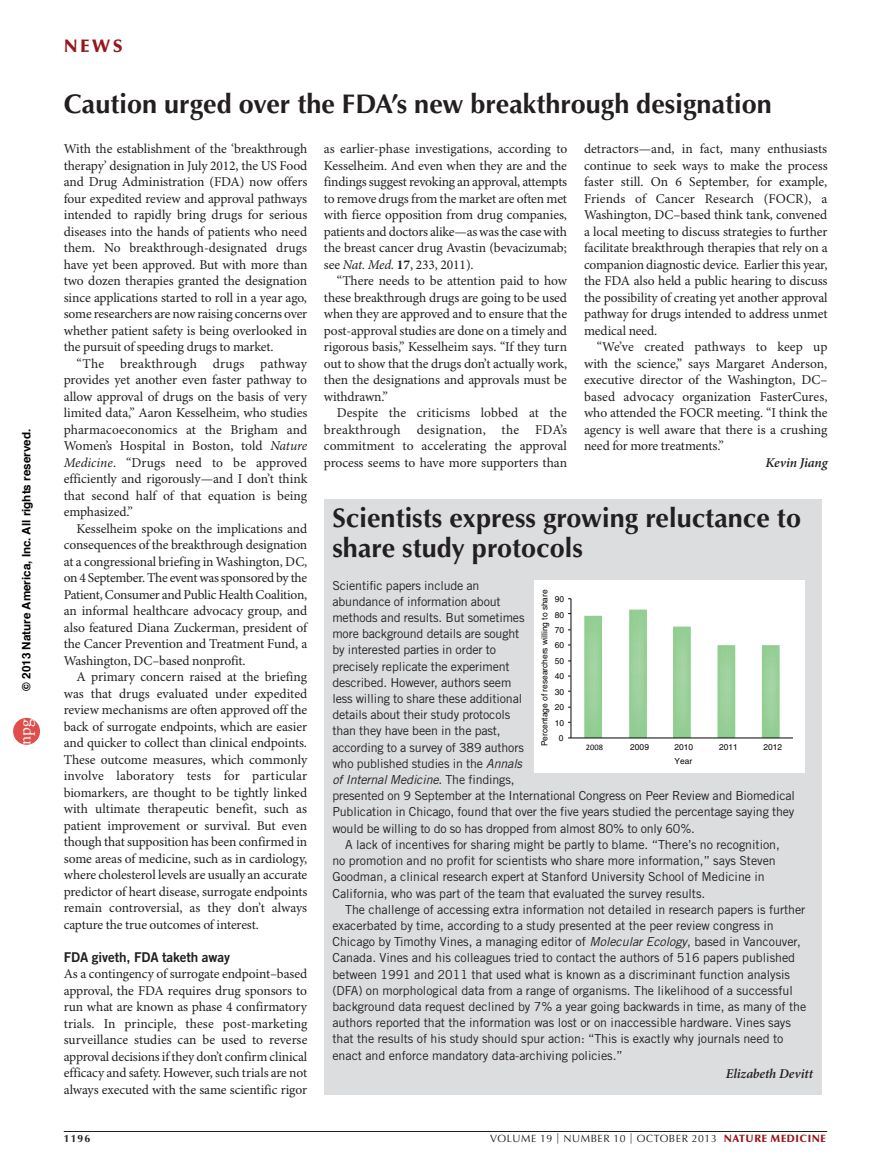
<style>
.page{position:relative;width:891px;height:1175px;background:#fff}
.page>*{position:absolute;margin:0;border:0;box-sizing:border-box;transform-origin:0 0}
.HEAD_news_bold{font:700 27px/30px "Optima LT Std";color:#231f20}
.z-HEADER_follow{font:900 18px "Optima LT Std";color:#961619}
.t1{font:17.4px "Adobe Garamond Pro";color:#fff}
.TEXT_body_news_NOBRE{font:13.5px/16.5px "Minion Pro";letter-spacing:-.01em;color:#231f20;text-align:justify}
.TEXT_FIRST_news_NO_B{font:13.5px/16.5px "Minion Pro";letter-spacing:-.01em;color:#231f20;text-align:justify}
.AUTHOR_news{font:italic 600 13.5px "Minion Pro";letter-spacing:-.005em;color:#231f20}
.SUBHEAD{font:13.5px "Trade Gothic LT Std Bd 2";letter-spacing:-.01em;color:#231f20}
.BOX_text_body{font:12.45px/16.2px "Trade Gothic LT Std";letter-spacing:-.005em;color:#231f20}
.BOX_text_first{font:12.45px/16.2px "Trade Gothic LT Std";letter-spacing:-.015em;color:#231f20}
.t2{font:700 11.7px "Helvetica";color:#000}
.t3{font:10.5px "Optima LT Std";letter-spacing:.05em;color:#231f20}
.t4{font:700 10.5px "Optima LT Std";color:#231f20}
.t5{font:8.4px "Helvetica LT Std";color:#050504}
.t6{font:8.4px "Calibri";color:#050504}
.s1{font-style:italic}
.s2{font-weight:700}
.s3{font-weight:900;color:#961619}
</style>
<div class="page">
<hr style="left:64px;top:1131px;width:763px;height:1px;background:#231f20">
<div style="left:324px;top:499px;width:498px;height:595px;background:#dcdddf"></div>
<div style="left:535px;top:580px;width:270px;height:193px;background:#fff"></div>
<hr style="left:571px;top:598px;width:1px;height:140px;background:#050504">
<svg style="left:584px;top:616px;width:18px;height:121px;background:#99d099"></svg>
<svg style="left:629px;top:609px;width:18px;height:128px;background:#99d099"></svg>
<svg style="left:673px;top:626px;width:18px;height:111px;background:#99d099"></svg>
<svg style="left:718px;top:645px;width:17px;height:92px;background:#98cf98"></svg>
<svg style="left:762px;top:645px;width:18px;height:92px;background:#9ad09a"></svg>
<hr style="left:568px;top:737px;width:225px;height:1px;background:#050504">
<div style="left:13px;top:718px;width:27px;height:26px;background:#df4e4a;border-radius:50%"></div>
<p class="t2" style="left:17px;top:690px;width:263px;rotate:-90deg">© 2013 Nature America, Inc. All rights reserved.</p>
<p class="t1" style="left:14px;top:744px;width:28px;rotate:-90deg">npg</p>
<p class="z-HEADER_follow" style="left:64px;top:36px;width:61px">NEWS</p>
<p class="HEAD_news_bold" style="left:64px;top:90px;width:710px">Caution urged over the FDA’s new breakthrough designation</p>
<p class="TEXT_FIRST_news_NO_B" style="left:64px;top:141px;width:245px">With the establishment of the ‘breakthrough therapy’ designation in July 2012, the US Food and Drug Administration (FDA) now offers four expedited review and approval pathways intended to rapidly bring drugs for serious diseases into the hands of patients who need them. No breakthrough-designated drugs have yet been approved. But with more than two dozen therapies granted the designation since applications started to roll in a year ago, some researchers are now raising concerns over whether patient safety is being overlooked in the pursuit of speeding drugs to market.</p>
<p class="TEXT_body_news_NOBRE" style="left:64px;top:356px;width:245px;text-indent:13px">“The breakthrough drugs pathway provides yet another even faster pathway to allow approval of drugs on the basis of very limited data,” Aaron Kesselheim, who studies pharmacoeconomics at the Brigham and Women’s Hospital in Boston, told <span class="s1">Nature Medicine</span>. “Drugs need to be approved efficiently and rigorously—and I don’t think that second half of that equation is being emphasized.”</p>
<p class="TEXT_body_news_NOBRE" style="left:64px;top:521px;width:245px;text-indent:13px">Kesselheim spoke on the implications and consequences of the breakthrough designation at a congressional briefing in Washington, DC, on 4 September. The event was sponsored by the Patient, Consumer and Public Health Coalition, an informal healthcare advocacy group, and also featured Diana Zuckerman, president of the Cancer Prevention and Treatment Fund, a Washington, DC–based nonprofit.</p>
<p class="TEXT_body_news_NOBRE" style="left:64px;top:669px;width:245px;text-indent:13px">A primary concern raised at the briefing was that drugs evaluated under expedited review mechanisms are often approved off the back of surrogate endpoints, which are easier and quicker to collect than clinical endpoints.<br>These outcome measures, which commonly involve laboratory tests for particular biomarkers, are thought to be tightly linked with ultimate therapeutic benefit, such as patient improvement or survival. But even though that supposition has been confirmed in some areas of medicine, such as in cardiology, where cholesterol levels are usually an accurate predictor of heart disease, surrogate endpoints remain controversial, as they don’t always capture the true outcomes of interest.</p>
<p class="SUBHEAD" style="left:64px;top:948px;width:168px">FDA giveth, FDA taketh away</p>
<p class="TEXT_FIRST_news_NO_B" style="left:64px;top:966px;width:245px">As a contingency of surrogate endpoint–based approval, the FDA requires drug sponsors to run what are known as phase 4 confirmatory trials. In principle, these post-marketing surveillance studies can be used to reverse approval decisions if they don’t confirm clinical efficacy and safety. However, such trials are not always executed with the same scientific rigor</p>
<p class="TEXT_body_news_NOBRE" style="left:584px;top:141px;width:245px">detractors—and, in fact, many enthusiasts continue to seek ways to make the process faster still. On 6 September, for example, Friends of Cancer Research (FOCR), a Washington, DC–based think tank, convened a local meeting to discuss strategies to further facilitate breakthrough therapies that rely on a companion diagnostic device. Earlier this year, the FDA also held a public hearing to discuss the possibility of creating yet another approval pathway for drugs intended to address unmet medical need.</p>
<p class="TEXT_body_news_NOBRE" style="left:584px;top:339px;width:245px;text-indent:13px">“We’ve created pathways to keep up with the science,” says Margaret Anderson, executive director of the Washington, DC– based advocacy organization FasterCures, who attended the FOCR meeting. “I think the agency is well aware that there is a crushing need for more treatments.”</p>
<p class="AUTHOR_news" style="left:765px;top:454px;width:64px">Kevin Jiang</p>
<p class="TEXT_FIRST_news_NO_B" style="left:324px;top:141px;width:245px">as earlier-phase investigations, according to Kesselheim. And even when they are and the findings suggest revoking an approval, attempts to remove drugs from the market are often met with fierce opposition from drug companies, patients and doctors alike—as was the case with the breast cancer drug Avastin (bevacizumab; see <span class="s1">Nat. Med.</span> <span class="s2">17</span>, 233, 2011).</p>
<p class="TEXT_body_news_NOBRE" style="left:324px;top:273px;width:245px;text-indent:13px">“There needs to be attention paid to how these breakthrough drugs are going to be used when they are approved and to ensure that the post-approval studies are done on a timely and rigorous basis,” Kesselheim says. “If they turn out to show that the drugs don’t actually work, then the designations and approvals must be withdrawn.”</p>
<p class="TEXT_body_news_NOBRE" style="left:324px;top:405px;width:245px;text-indent:13px">Despite the criticisms lobbed at the breakthrough designation, the FDA’s commitment to accelerating the approval process seems to have more supporters than</p>
<p class="HEAD_news_bold" style="left:332px;top:503px;width:470px">Scientists express growing reluctance to share study protocols</p>
<p class="BOX_text_first" style="left:332px;top:577px;width:464px">Scientific papers include an<br>abundance of information about<br>methods and results. But sometimes<br>more background details are sought<br>by interested parties in order to<br>precisely replicate the experiment<br>described. However, authors seem<br>less willing to share these additional<br>details about their study protocols<br>than they have been in the past,<br>according to a survey of 389 authors<br>who published studies in the <span class="s1">Annals<br>of Internal Medicine</span>. The findings,<br>presented on 9 September at the International Congress on Peer Review and Biomedical Publication in Chicago, found that over the five years studied the percentage saying they would be willing to do so has dropped from almost 80% to only 60%.</p>
<p class="BOX_text_body" style="left:332px;top:836px;width:449px;text-indent:13px">A lack of incentives for sharing might be partly to blame. “There’s no recognition, no promotion and no profit for scientists who share more information,” says Steven Goodman, a clinical research expert at Stanford University School of Medicine in California, who was part of the team that evaluated the survey results.</p>
<p class="BOX_text_body" style="left:332px;top:901px;width:475px;text-indent:13px">The challenge of accessing extra information not detailed in research papers is further exacerbated by time, according to a study presented at the peer review congress in Chicago by Timothy Vines, a managing editor of <span class="s1">Molecular Ecology</span>, based in Vancouver, Canada. Vines and his colleagues tried to contact the authors of 516 papers published between 1991 and 2011 that used what is known as a discriminant function analysis (DFA) on morphological data from a range of organisms. The likelihood of a successful background data request declined by 7% a year going backwards in time, as many of the authors reported that the information was lost or on inaccessible hardware. Vines says that the results of his study should spur action: “This is exactly why journals need to enact and enforce mandatory data-archiving policies.”</p>
<p class="AUTHOR_news" style="left:726px;top:1065px;width:89px">Elizabeth Devitt</p>
<p class="t5" style="left:540px;top:746px;width:158px;rotate:-90deg">Percentage of researchers willing to share</p>
<p class="t5" style="left:555px;top:594px;width:11px">90</p>
<p class="t5" style="left:555px;top:609px;width:11px">80</p>
<p class="t5" style="left:555px;top:625px;width:11px">70</p>
<p class="t5" style="left:555px;top:640px;width:11px">60</p>
<p class="t5" style="left:555px;top:656px;width:11px">50</p>
<p class="t5" style="left:555px;top:671px;width:11px">40</p>
<p class="t5" style="left:555px;top:687px;width:11px">30</p>
<p class="t5" style="left:555px;top:702px;width:11px">20</p>
<p class="t5" style="left:555px;top:718px;width:11px">10</p>
<p class="t5" style="left:559px;top:733px;width:6px">0</p>
<p class="t6" style="left:586px;top:742px;width:19px">2008</p>
<p class="t5" style="left:630px;top:742px;width:20px">2009</p>
<p class="t5" style="left:675px;top:742px;width:20px">2010</p>
<p class="t5" style="left:719px;top:742px;width:20px">2011</p>
<p class="t5" style="left:763px;top:742px;width:20px">2012</p>
<p class="t5" style="left:675px;top:756px;width:19px">Year</p>
<p class="t4" style="left:64px;top:1132px;width:28px">1196</p>
<p class="t3" style="left:490px;top:1132px;width:337px">VOLUME 19 | NUMBER 10 | OCTOBER 2013 <span class="s3">NATURE MEDICINE</span></p>
</div>
